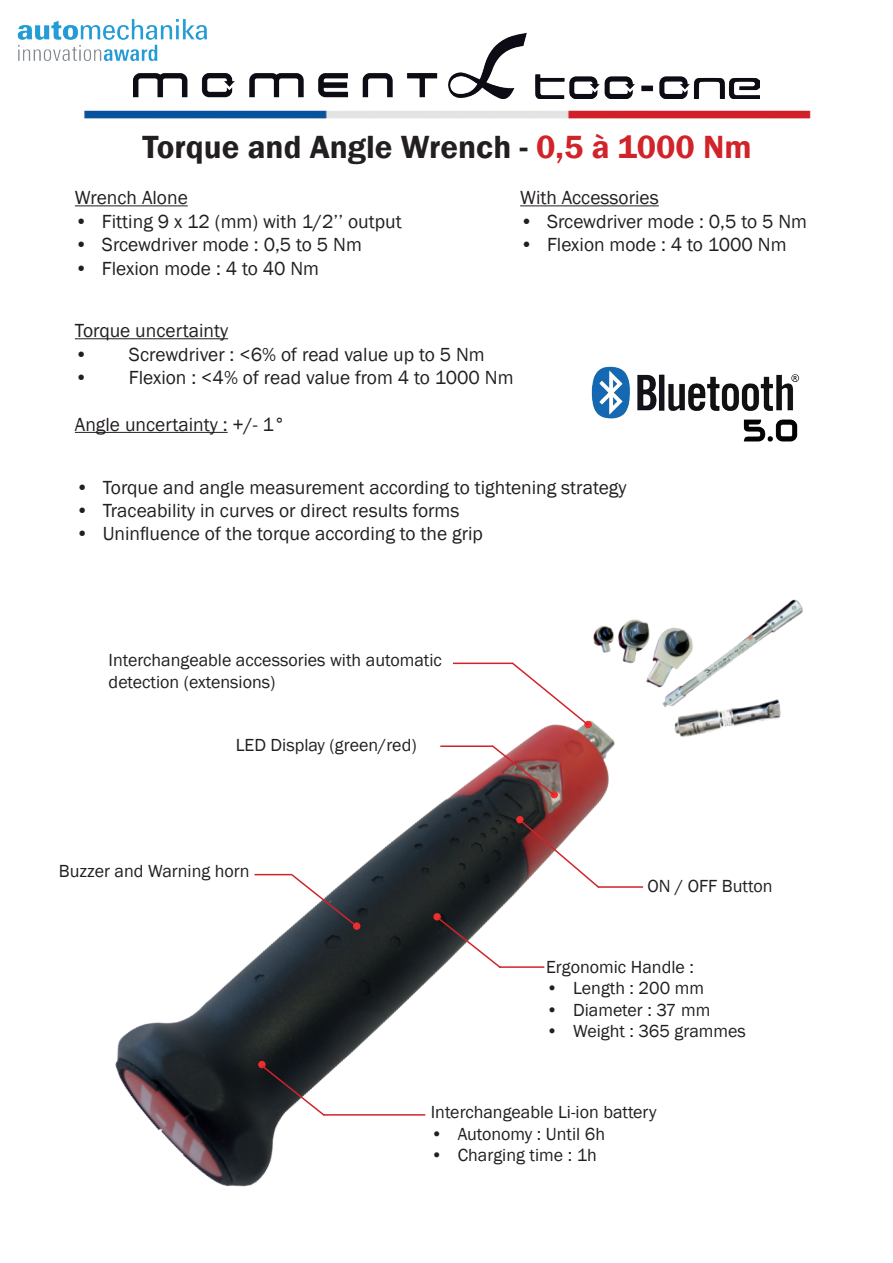
<style>
.page{position:relative;width:893px;height:1263px;background:#fff}
.page>*{position:absolute;margin:0;border:0;box-sizing:border-box;transform-origin:0 0}
.t1{font:600 33px "Franklin Gothic";color:#231f20}
.t2{font:19.5px "Franklin Gothic";color:#231f20}
.t3{font:18px/21.6px "Franklin Gothic";color:#231f20}
.s1{color:#d1232a}
</style>
<div class="page">
<img style="left:133px;top:33px;width:626px;height:65px">
<img style="left:84px;top:110px;width:727px;height:9px">
<img style="left:17px;top:19px;width:193px;height:46px">
<img style="left:115px;top:663px;width:529px;height:524px">
<div style="left:353px;top:922px;width:7px;height:8px;border:1px solid #ee2f2e;border-radius:50%"></div>
<svg style="left:290px;top:873px;width:70px;height:56px"></svg>
<svg style="left:510px;top:662px;width:36px;height:65px"></svg>
<hr style="left:453px;top:662px;width:60px;height:2px;background:#d1232a">
<div style="left:259px;top:1061px;width:6px;height:7px;background:#ee2f2e;border-radius:50%"></div>
<div style="left:258px;top:1061px;width:8px;height:7px;border:1px solid #ee2f2e;border-radius:50%"></div>
<svg style="left:260px;top:1064px;width:66px;height:53px"></svg>
<hr style="left:324px;top:1114px;width:101px;height:1px;background:#d1232a">
<div style="left:433px;top:913px;width:8px;height:7px;border:1px solid #ee2f2e;border-radius:50%"></div>
<svg style="left:434px;top:914px;width:68px;height:56px"></svg>
<hr style="left:499px;top:966px;width:45px;height:2px;background:#d1232a">
<img style="left:546px;top:599px;width:257px;height:229px">
<hr style="left:75px;top:205px;width:113px;height:1px;background:#231f20">
<hr style="left:520px;top:205px;width:139px;height:1px;background:#231f20">
<hr style="left:75px;top:338px;width:153px;height:1px;background:#231f20">
<hr style="left:75px;top:432px;width:153px;height:1px;background:#231f20">
<div style="left:517px;top:816px;width:6px;height:7px;background:#ee2f2e;border-radius:50%"></div>
<div style="left:516px;top:816px;width:8px;height:7px;border:1px solid #ee2f2e;border-radius:50%"></div>
<svg style="left:519px;top:819px;width:82px;height:71px"></svg>
<hr style="left:598px;top:886px;width:45px;height:2px;background:#d1232a">
<div style="left:550px;top:791px;width:8px;height:7px;border:1px solid #ee2f2e;border-radius:50%"></div>
<svg style="left:490px;top:744px;width:66px;height:53px;background:#865859"></svg>
<hr style="left:440px;top:745px;width:53px;height:2px;background:#d1232a">
<img style="left:591px;top:366px;width:209px;height:76px">
<hr style="left:254px;top:874px;width:38px;height:1px;background:#d1232a">
<h1 class="t1" style="left:142px;top:126px;width:611px">Torque and Angle Wrench - <span class="s1">0,5 à 1000 Nm</span></h1>
<p class="t2" style="left:75px;top:186px;width:114px">Wrench Alone</p>
<p class="t2" style="left:75px;top:209px;width:328px">• Fitting 9 x 12 (mm) with 1/2’’ output</p>
<p class="t2" style="left:75px;top:233px;width:289px">• Srcewdriver mode : 0,5 to 5 Nm</p>
<p class="t2" style="left:75px;top:256px;width:246px">• Flexion mode : 4 to 40 Nm</p>
<p class="t2" style="left:520px;top:186px;width:140px">With Accessories</p>
<p class="t2" style="left:520px;top:209px;width:289px">• Srcewdriver mode : 0,5 to 5 Nm</p>
<p class="t2" style="left:520px;top:233px;width:268px">• Flexion mode : 4 to 1000 Nm</p>
<p class="t2" style="left:75px;top:319px;width:155px">Torque uncertainty</p>
<p class="t2" style="left:75px;top:342px;width:411px">• Screwdriver : &lt;6% of read value up to 5 Nm</p>
<p class="t2" style="left:75px;top:365px;width:440px">• Flexion : &lt;4% of read value from 4 to 1000 Nm</p>
<p class="t2" style="left:75px;top:412px;width:212px">Angle uncertainty : +/- 1°</p>
<p class="t2" style="left:76px;top:475px;width:552px">• Torque and angle measurement according to tightening strategy</p>
<p class="t2" style="left:76px;top:498px;width:385px">• Traceability in curves or direct results forms</p>
<p class="t2" style="left:76px;top:522px;width:409px">• Uninfluence of the torque according to the grip</p>
<p class="t3" style="left:109px;top:650px;width:335px">Interchangeable accessories with automatic detection (extensions)</p>
<p class="t3" style="left:236px;top:735px;width:182px">LED Display (green/red)</p>
<p class="t3" style="left:59px;top:861px;width:192px">Buzzer and Warning horn</p>
<p class="t3" style="left:647px;top:876px;width:127px">ON / OFF Button</p>
<p class="t3" style="left:546px;top:956px;width:149px">Ergonomic Handle :</p>
<p class="t3" style="left:546px;top:978px;width:160px">• Length : 200 mm</p>
<p class="t3" style="left:546px;top:999px;width:166px">• Diameter : 37 mm</p>
<p class="t3" style="left:546px;top:1021px;width:201px">• Weight : 365 grammes</p>
<p class="t3" style="left:431px;top:1102px;width:227px">Interchangeable Li-ion battery</p>
<p class="t3" style="left:431px;top:1123px;width:176px">• Autonomy : Until 6h</p>
<p class="t3" style="left:431px;top:1145px;width:168px">• Charging time : 1h</p>
</div>
